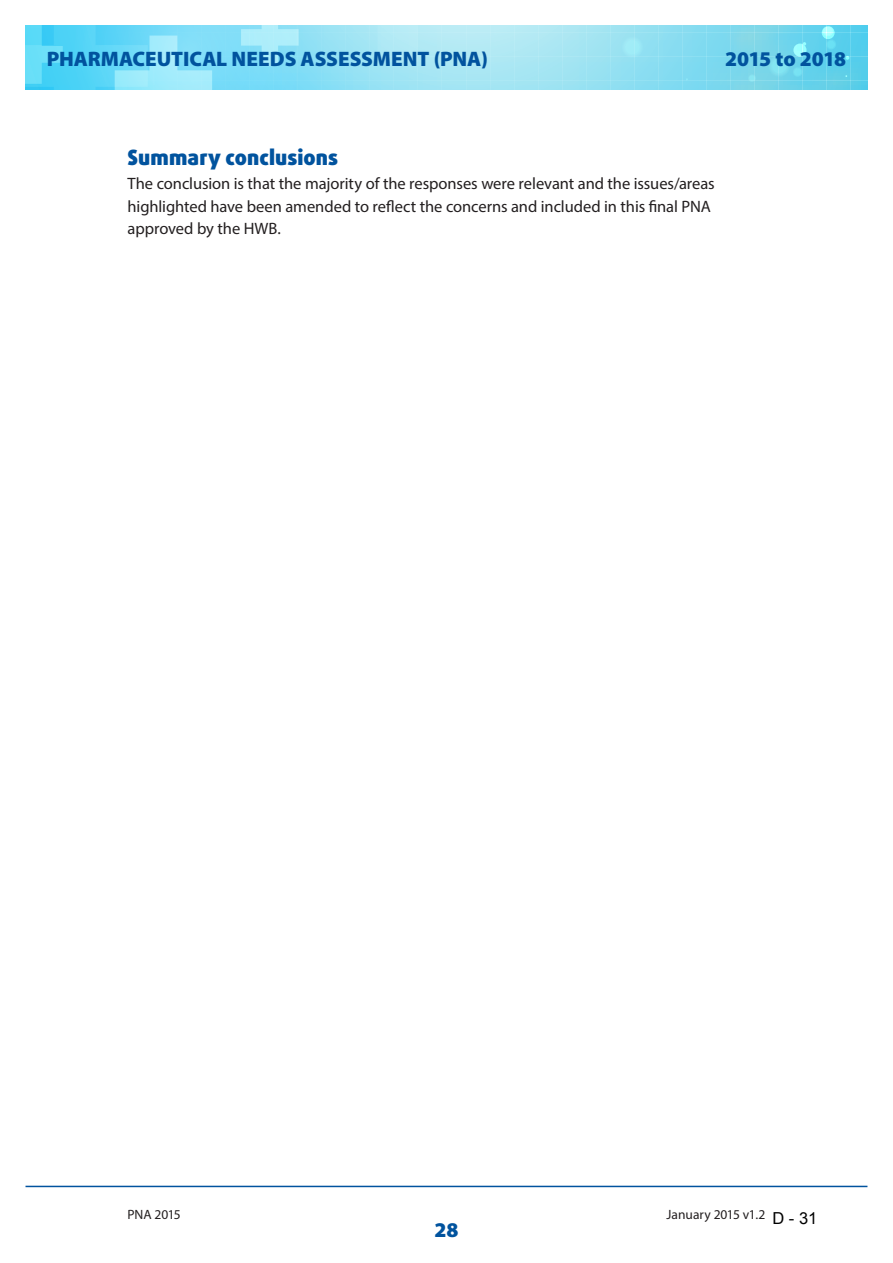
<style>
.page{position:relative;width:893px;height:1263px;background:#fff}
.page>*{position:absolute;margin:0;border:0;box-sizing:border-box;transform-origin:0 0}
.t1{font:900 21px "Myriad Pro";letter-spacing:-.005em;color:#01539e}
.subtitle{font:900 21px "Daxline Pro";letter-spacing:.005em;color:#01539e}
.t2{font:900 21px "Myriad Pro";letter-spacing:-.04em;color:#01539e}
.t3{font:16.5px/22.5px "Myriad Pro";letter-spacing:-.005em;color:#231f20}
.t4{font:16.5px "Arial";color:#000}
.t5{font:13.5px "Myriad Pro";letter-spacing:-.005em;color:#231f20}
</style>
<div class="page">
<svg style="left:26px;top:26px;width:841px;height:63px;background:#89dff3"></svg>
<hr style="left:26px;top:1186px;width:841px;height:1px;background:#01539e">
<p class="t1" style="left:47px;top:45px;width:443px">PHARMACEUTICAL NEEDS ASSESSMENT (PNA)</p>
<p class="t2" style="left:725px;top:45px;width:122px">2015 to 2018</p>
<p class="subtitle" style="left:128px;top:144px;width:212px">Summary conclusions</p>
<p class="t3" style="left:128px;top:172px;width:589px">The conclusion is that the majority of the responses were relevant and the issues/areas highlighted have been amended to reflect the concerns and included in this final PNA approved by the HWB.</p>
<p class="t5" style="left:128px;top:1206px;width:55px">PNA 2015</p>
<p class="t5" style="left:666px;top:1206px;width:100px">January 2015 v1.2</p>
<p class="t1" style="left:434px;top:1216px;width:25px">28</p>
<p class="t4" style="left:772px;top:1207px;width:46px">D - 31</p>
</div>
